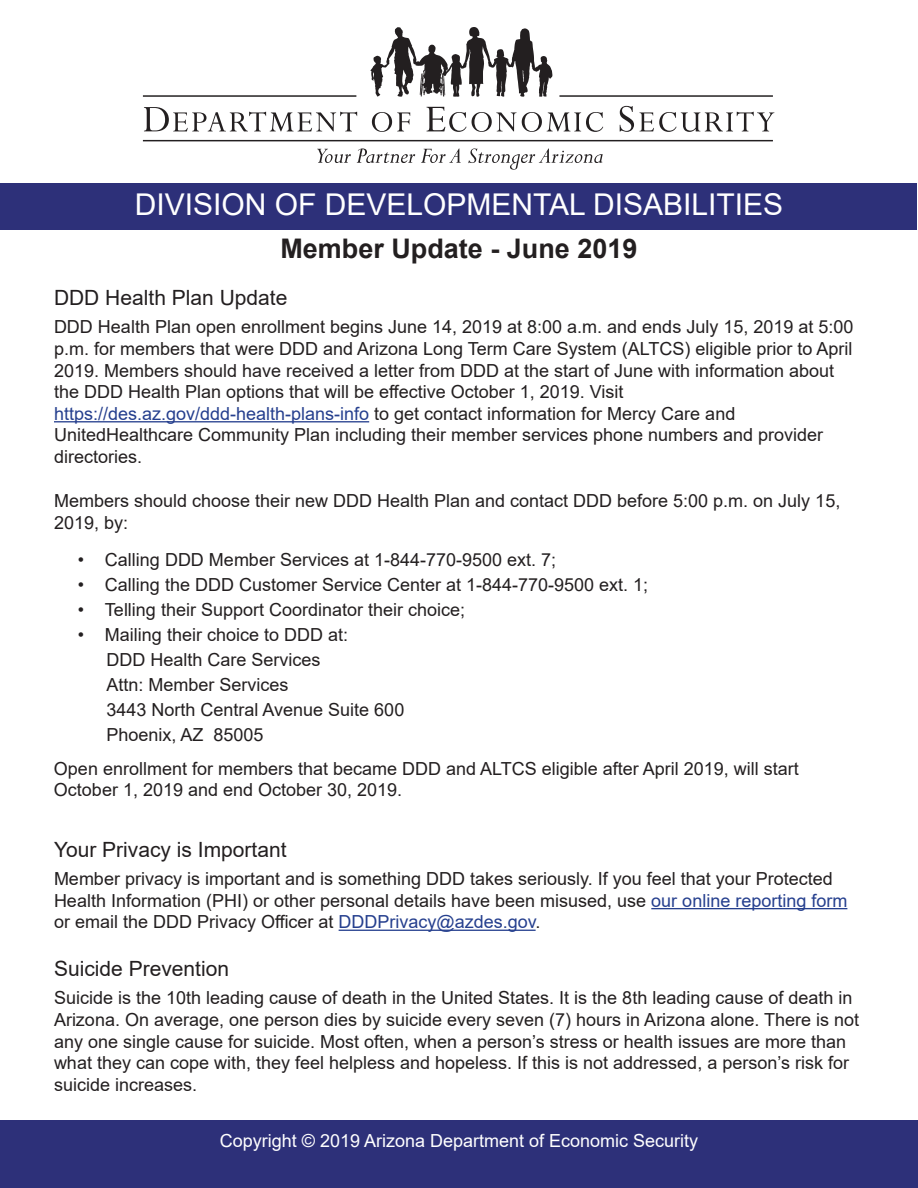
<style>
.page{position:relative;width:918px;height:1188px;background:#fff}
.page>*{position:absolute;margin:0;border:0;box-sizing:border-box;transform-origin:0 0}
.t1{font:30px "Arial";color:#fff}
.t2{font:700 27px "Arial";color:#231f20}
.t3{font:21px "Arial";color:#231f20}
.t4{font:18px/21.6px "Arial";color:#231f20}
.t5{font:18px "Arial";color:#fff}
.s1{color:#253f8e}
</style>
<div class="page">
<div style="left:0;top:1120px;width:918px;height:68px;background:#2d3079"></div>
<svg style="left:144px;top:107px;width:213px;height:24px"></svg>
<svg style="left:317px;top:149px;width:34px;height:14px"></svg>
<svg style="left:357px;top:148px;width:58px;height:15px"></svg>
<svg style="left:421px;top:148px;width:40px;height:15px"></svg>
<svg style="left:468px;top:148px;width:135px;height:22px"></svg>
<svg style="left:370px;top:27px;width:182px;height:70px"></svg>
<svg style="left:372px;top:112px;width:38px;height:20px"></svg>
<svg style="left:427px;top:107px;width:176px;height:25px"></svg>
<svg style="left:620px;top:106px;width:14px;height:26px"></svg>
<svg style="left:640px;top:112px;width:134px;height:20px"></svg>
<hr style="left:143px;top:95px;width:213px;height:2px;background:#231f20">
<hr style="left:559px;top:95px;width:214px;height:2px;background:#231f20">
<hr style="left:143px;top:140px;width:630px;height:1px;background:#231f20">
<div style="left:1px;top:183px;width:916px;height:46px;background:#2d3079"></div>
<hr style="left:54px;top:421px;width:315px;height:1px;background:#253f8e">
<hr style="left:651px;top:908px;width:196px;height:1px;background:#253f8e">
<hr style="left:339px;top:930px;width:197px;height:1px;background:#253f8e">
<h1 class="t1" style="left:135px;top:184px;width:650px">DIVISION OF DEVELOPMENTAL DISABILITIES</h1>
<h2 class="t2" style="left:280px;top:230px;width:359px">Member Update - June 2019</h2>
<p class="t3" style="left:54px;top:283px;width:235px">DDD Health Plan Update</p>
<p class="t4" style="left:54px;top:316px;width:801px">DDD Health Plan open enrollment begins June 14, 2019 at 8:00 a.m. and ends July 15, 2019 at 5:00 p.m. for members that were DDD and Arizona Long Term Care System (ALTCS) eligible prior to April 2019. Members should have received a letter from DDD at the start of June with information about the DDD Health Plan options that will be effective October 1, 2019. Visit <span class="s1">https://des.az.gov/ddd-health-plans-info</span> to get contact information for Mercy Care and UnitedHealthcare Community Plan including their member services phone numbers and provider directories.</p>
<p class="t4" style="left:54px;top:490px;width:788px">Members should choose their new DDD Health Plan and contact DDD before 5:00 p.m. on July 15,<br>2019, by:</p>
<p class="t4" style="left:78px;top:549px;width:480px">• Calling DDD Member Services at 1-844-770-9500 ext. 7;</p>
<p class="t4" style="left:78px;top:574px;width:572px">• Calling the DDD Customer Service Center at 1-844-770-9500 ext. 1;</p>
<p class="t4" style="left:78px;top:599px;width:389px">• Telling their Support Coordinator their choice;</p>
<p class="t4" style="left:106px;top:622px;width:299px;line-height:24.9px;text-indent:-28px">• Mailing their choice to DDD at:<br>DDD Health Care Services<br>Attn: Member Services<br>3443 North Central Avenue Suite 600<br>Phoenix, AZ 85005</p>
<p class="t4" style="left:54px;top:758px;width:746px">Open enrollment for members that became DDD and ALTCS eligible after April 2019, will start<br>October 1, 2019 and end October 30, 2019.</p>
<p class="t3" style="left:54px;top:835px;width:234px">Your Privacy is Important</p>
<p class="t4" style="left:54px;top:868px;width:795px">Member privacy is important and is something DDD takes seriously. If you feel that your Protected<br>Health Information (PHI) or other personal details have been misused, use <span class="s1">our online reporting form </span>or email the DDD Privacy Officer at <span class="s1">DDDPrivacy@azdes.gov</span>.</p>
<p class="t3" style="left:54px;top:954px;width:177px">Suicide Prevention</p>
<p class="t4" style="left:54px;top:987px;width:807px">Suicide is the 10th leading cause of death in the United States. It is the 8th leading cause of death in Arizona. On average, one person dies by suicide every seven (7) hours in Arizona alone. There is not any one single cause for suicide. Most often, when a person’s stress or health issues are more than what they can cope with, they feel helpless and hopeless. If this is not addressed, a person’s risk for suicide increases.</p>
<p class="t5" style="left:220px;top:1128px;width:480px">Copyright © 2019 Arizona Department of Economic Security</p>
</div>
